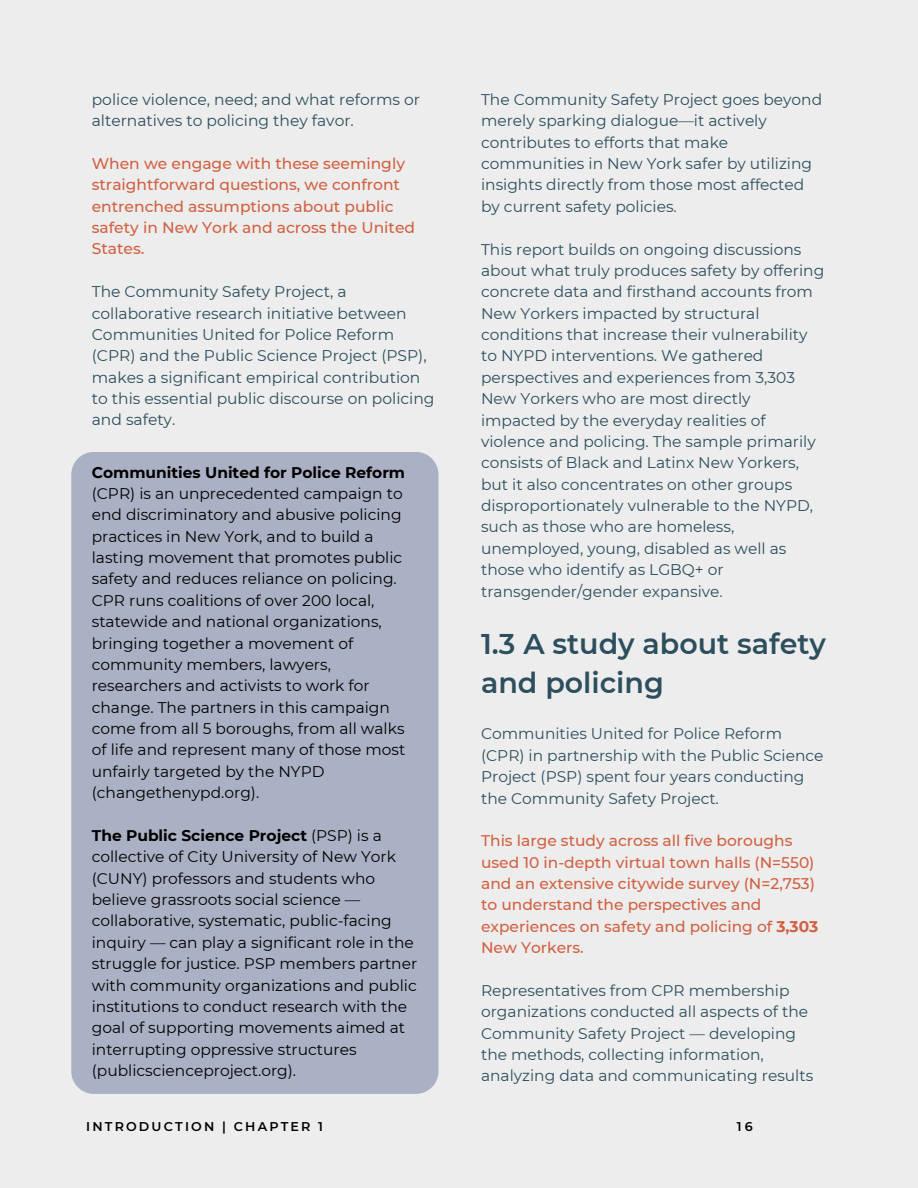
<style>
.page{position:relative;width:918px;height:1188px;background:#ededed}
.page>*{position:absolute;margin:0;border:0;box-sizing:border-box;transform-origin:0 0}
.t1{font:600 28.5px/39.3px "Montserrat";color:#2c4e5d}
.t2{font:15.45px/21.3px "Montserrat";color:#2c4e5d}
.t3{font:15.45px/21.3px "Montserrat";color:#000}
.t4{font:500 15.45px/21.3px "Montserrat";color:#d16041}
.t5{font:600 12.75px "Montserrat";letter-spacing:.17em;color:#000}
.s1{font-weight:700}
</style>
<div class="page">
<div style="left:71px;top:452px;width:367px;height:642px;background:#abb1c4;border-radius:22px"></div>
<h3 class="t2" style="left:92px;top:89px;width:330px">police violence, need; and what reforms or alternatives to policing they favor.</h3>
<h2 class="t4" style="left:92px;top:153px;width:325px">When we engage with these seemingly straightforward questions, we confront entrenched assumptions about public safety in New York and across the United<br>States.</h2>
<h3 class="t2" style="left:92px;top:281px;width:344px">The Community Safety Project, a collaborative research initiative between Communities United for Police Reform (CPR) and the Public Science Project (PSP), makes a significant empirical contribution to this essential public discourse on policing and safety.</h3>
<p class="t3" style="left:92px;top:461px;width:315px"><span class="s1">Communities United for Police Reform </span>(CPR) is an unprecedented campaign to end discriminatory and abusive policing practices in New York, and to build a lasting movement that promotes public safety and reduces reliance on policing.<br>CPR runs coalitions of over 200 local, statewide and national organizations, bringing together a movement of community members, lawyers, researchers and activists to work for change. The partners in this campaign come from all 5 boroughs, from all walks of life and represent many of those most unfairly targeted by the NYPD (changethenypd.org).</p>
<p class="t3" style="left:92px;top:825px;width:327px"><span class="s1">The Public Science Project</span> (PSP) is a collective of City University of New York (CUNY) professors and students who believe grassroots social science — collaborative, systematic, public-facing inquiry — can play a significant role in the struggle for justice. PSP members partner with community organizations and public institutions to conduct research with the goal of supporting movements aimed at interrupting oppressive structures (publicscienceproject.org).</p>
<h3 class="t2" style="left:481px;top:89px;width:343px">The Community Safety Project goes beyond merely sparking dialogue—it actively contributes to efforts that make communities in New York safer by utilizing insights directly from those most affected by current safety policies.</h3>
<h3 class="t2" style="left:481px;top:238px;width:345px">This report builds on ongoing discussions about what truly produces safety by offering concrete data and firsthand accounts from New Yorkers impacted by structural conditions that increase their vulnerability to NYPD interventions. We gathered perspectives and experiences from 3,303<br>New Yorkers who are most directly impacted by the everyday realities of violence and policing. The sample primarily consists of Black and Latinx New Yorkers, but it also concentrates on other groups disproportionately vulnerable to the NYPD, such as those who are homeless, unemployed, young, disabled as well as those who identify as LGBQ+ or transgender/gender expansive.</h3>
<h1 class="t1" style="left:481px;top:624px;width:346px">1.3 A study about safety and policing</h1>
<h3 class="t2" style="left:481px;top:723px;width:344px">Communities United for Police Reform (CPR) in partnership with the Public Science Project (PSP) spent four years conducting the Community Safety Project.</h3>
<h2 class="t4" style="left:481px;top:830px;width:339px">This large study across all five boroughs used 10 in-depth virtual town halls (N=550) and an extensive citywide survey (N=2,753) to understand the perspectives and experiences on safety and policing of <span class="s1">3,303<br></span>New Yorkers.</h2>
<h3 class="t2" style="left:481px;top:980px;width:334px">Representatives from CPR membership organizations conducted all aspects of the Community Safety Project — developing the methods, collecting information, analyzing data and communicating results</h3>
<h3 class="t5" style="left:86px;top:1118px;width:238px">INTRODUCTION | CHAPTER 1</h3>
<h3 class="t5" style="left:737px;top:1118px;width:17px">16</h3>
</div>
